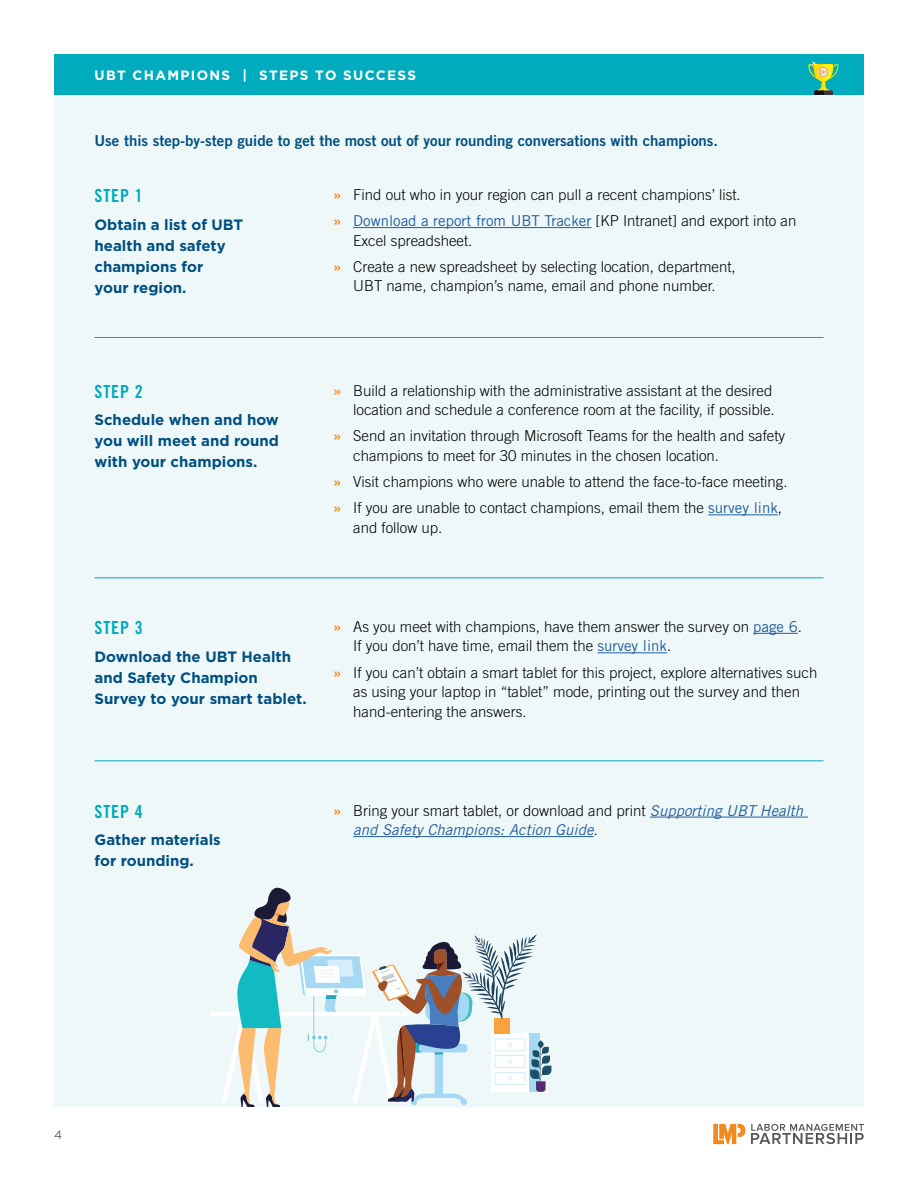
<style>
.page{position:relative;width:918px;height:1188px;background:#fff}
.page>*{position:absolute;margin:0;border:0;box-sizing:border-box;transform-origin:0 0}
.t1{font:18px "Trade Gothic LT Std Bd Cn 20";letter-spacing:.05em;color:#00abbd}
.t2{font:300 15px/19.5px "Trade Gothic LT Std";color:#000}
.t3{font:700 15px/21px "Gotham";color:#005081}
.t4{font:italic 15px/19.5px "Trade Gothic LT Std";color:#215e9e}
.t5{font:15px "Trade Gothic LT Std Bd 2";color:#005081}
.t6{font:700 13.5px "Gotham";letter-spacing:.1em;color:#fff}
.t7{font:12px "Gotham";color:#5a5a5c}
.t8{font:5.25px "League Gothic";color:#f18a21}
.s1{font-family:"Trade Gothic LT Std Bd 2";font-weight:400;color:#f18a21}
.s2{font-weight:400;color:#215e9e}
.s3{font-family:"Trade Gothic LT Std Bd 2";font-style:normal;color:#f18a21}
.s4{font-weight:300;font-style:normal;color:#000}
.s5{font-weight:300;color:#000}
</style>
<div class="page">
<svg style="left:751px;top:1124px;width:113px;height:20px"></svg>
<svg style="left:713px;top:1124px;width:32px;height:20px"></svg>
<div style="left:54px;top:54px;width:810px;height:1053px;background:#eff8f9"></div>
<hr style="left:353px;top:227px;width:238px;height:1px;background:#215e9e">
<hr style="left:708px;top:514px;width:70px;height:1px;background:#215e9e">
<hr style="left:753px;top:633px;width:45px;height:1px;background:#215e9e">
<hr style="left:597px;top:652px;width:70px;height:1px;background:#215e9e">
<hr style="left:650px;top:817px;width:158px;height:1px;background:#215e9e">
<hr style="left:353px;top:836px;width:241px;height:1px;background:#215e9e">
<hr style="left:94px;top:337px;width:730px;height:1px;background:#00abbd">
<hr style="left:94px;top:577px;width:730px;height:1px;background:#00abbd">
<hr style="left:94px;top:760px;width:730px;height:1px;background:#00abbd">
<div style="left:54px;top:54px;width:810px;height:40px;background:#00abbd"></div>
<svg style="left:808px;top:61px;width:31px;height:33px"></svg>
<div style="left:818px;top:67px;width:11px;height:10px;background:#fff;border-radius:50%"></div>
<div style="left:819px;top:67px;width:9px;height:10px;border:1px solid #f18a21;border-radius:50%"></div>
<svg style="left:209px;top:887px;width:342px;height:220px"></svg>
<p class="t6" style="left:94px;top:66px;width:323px">UBT CHAMPIONS | STEPS TO SUCCESS</p>
<p class="t8" style="left:821px;top:69px;width:7px">UBT</p>
<p class="t5" style="left:94px;top:131px;width:625px">Use this step-by-step guide to get the most out of your rounding conversations with champions.</p>
<p class="t1" style="left:94px;top:185px;width:50px">STEP 1</p>
<p class="t3" style="left:94px;top:214px;width:150px">Obtain a list of UBT health and safety champions for<br>your region.</p>
<p class="t2" style="left:333px;top:185px;width:409px"><span class="s1">»</span> Find out who in your region can pull a recent champions’ list.</p>
<p class="t2" style="left:353px;top:211px;width:445px;text-indent:-20px"><span class="s1">»</span> <span class="s2">Download a report from UBT Tracker</span> [KP Intranet] and export into an<br>Excel spreadsheet.</p>
<p class="t2" style="left:333px;top:257px;width:404px;text-align:center"><span class="s1">»</span> Create a new spreadsheet by selecting location, department,<br>UBT name, champion’s name, email and phone number.</p>
<p class="t1" style="left:94px;top:380px;width:50px">STEP 2</p>
<p class="t3" style="left:94px;top:410px;width:186px;text-align:justify">Schedule when and how you will meet and round with your champions.</p>
<p class="t2" style="left:333px;top:380px;width:443px;text-align:right"><span class="s1">»</span> Build a relationship with the administrative assistant at the desired location and schedule a conference room at the facility, if possible.</p>
<p class="t2" style="left:353px;top:426px;width:434px;text-indent:-20px"><span class="s1">»</span> Send an invitation through Microsoft Teams for the health and safety champions to meet for 30 minutes in the chosen location.</p>
<p class="t2" style="left:333px;top:472px;width:456px"><span class="s1">»</span> Visit champions who were unable to attend the face-to-face meeting.</p>
<p class="t2" style="left:353px;top:498px;width:430px;text-indent:-20px"><span class="s1">»</span> If you are unable to contact champions, email them the <span class="s2">survey link</span>, and follow up.</p>
<p class="t1" style="left:94px;top:617px;width:50px">STEP 3</p>
<p class="t3" style="left:94px;top:646px;width:214px">Download the UBT Health and Safety Champion<br>Survey to your smart tablet.</p>
<p class="t2" style="left:353px;top:617px;width:450px;text-indent:-20px"><span class="s1">»</span> As you meet with champions, have them answer the survey on <span class="s2">page 6</span>.<br>If you don’t have time, email them the <span class="s2">survey link</span>.</p>
<p class="t2" style="left:353px;top:662px;width:466px;text-indent:-20px"><span class="s1">»</span> If you can’t obtain a smart tablet for this project, explore alternatives such as using your laptop in “tablet” mode, printing out the survey and then hand-entering the answers.</p>
<p class="t1" style="left:94px;top:800px;width:50px">STEP 4</p>
<p class="t3" style="left:94px;top:830px;width:128px">Gather materials for rounding.</p>
<p class="t4" style="left:353px;top:801px;width:452px;text-indent:-20px"><span class="s3">»</span> <span class="s4">Bring your smart tablet, or download and print</span> Supporting UBT Health and Safety Champions: Action Guide<span class="s5">.</span></p>
<p class="t7" style="left:54px;top:1127px;width:10px">4</p>
</div>
